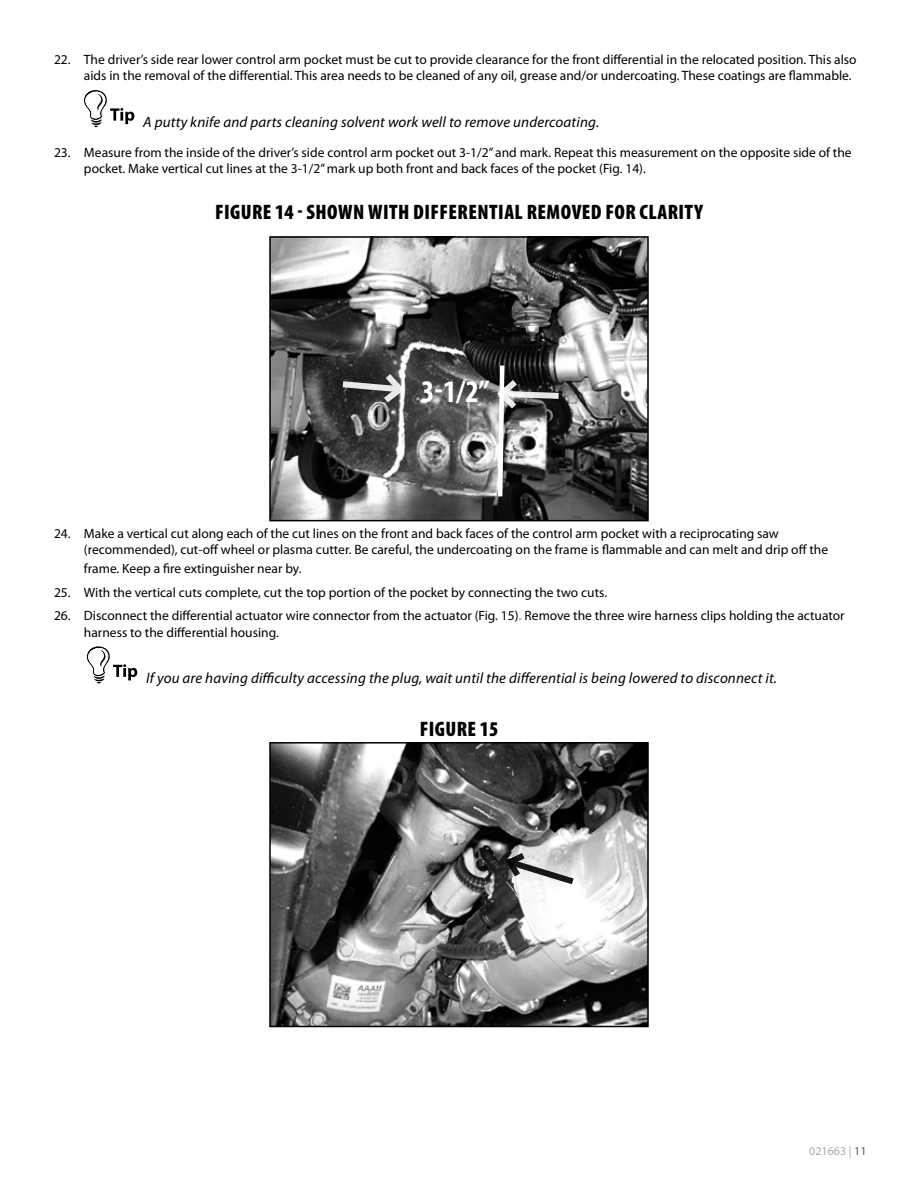
<style>
.page{position:relative;width:918px;height:1188px;background:#fff}
.page>*{position:absolute;margin:0;border:0;box-sizing:border-box;transform-origin:0 0}
.t1{font:700 condensed 31.5px "Myriad Pro";color:#fff}
.t2{font:900 condensed 21px "Myriad Pro";letter-spacing:.02em;color:#000}
.t3{font:italic 15px "Myriad Pro";letter-spacing:.01em;color:#000}
.t4{font:13.5px/16.2px "Myriad Pro";color:#000}
.t5{font:12px "Myriad Pro";color:#a7a9ac}
.s1{font-weight:600;color:#939598}
.s2{color:#58595b}
</style>
<div class="page">
<svg style="left:84px;top:90px;width:50px;height:38px"></svg>
<img style="left:272px;top:239px;width:374px;height:279px">
<div style="left:269px;top:236px;width:380px;height:285px;border:2px solid #000"></div>
<svg style="left:341px;top:375px;width:65px;height:27px;background:#707070"></svg>
<svg style="left:495px;top:361px;width:66px;height:140px;background:#676767"></svg>
<svg style="left:87px;top:646px;width:50px;height:38px"></svg>
<img style="left:272px;top:745px;width:374px;height:279px">
<div style="left:269px;top:742px;width:380px;height:285px;border:2px solid #000"></div>
<svg style="left:504px;top:851px;width:71px;height:35px"></svg>
<p class="t4" style="left:84px;top:51px;width:774px;text-indent:-30px">22. The driver’s side rear lower control arm pocket must be cut to provide clearance for the front differential in the relocated position. This also aids in the removal of the differential. This area needs to be cleaned of any oil, grease and/or undercoating. These coatings are flammable.</p>
<p class="t3" style="left:143px;top:113px;width:457px">A putty knife and parts cleaning solvent work well to remove undercoating.</p>
<p class="t4" style="left:84px;top:144px;width:769px;text-indent:-30px">23. Measure from the inside of the driver’s side control arm pocket out 3-1/2” and mark. Repeat this measurement on the opposite side of the pocket. Make vertical cut lines at the 3-1/2” mark up both front and back faces of the pocket (Fig. 14).</p>
<h2 class="t2" style="left:215px;top:200px;width:489px">FIGURE 14 - SHOWN WITH DIFFERENTIAL REMOVED FOR CLARITY</h2>
<h1 class="t1" style="left:421px;top:372px;width:70px">3-1/2”</h1>
<p class="t4" style="left:84px;top:525px;width:746px;text-indent:-30px">24. Make a vertical cut along each of the cut lines on the front and back faces of the control arm pocket with a reciprocating saw (recommended), cut-off wheel or plasma cutter. Be careful, the undercoating on the frame is flammable and can melt and drip off the</p>
<p class="t4" style="left:84px;top:560px;width:219px">frame. Keep a fire extinguisher near by.</p>
<p class="t4" style="left:54px;top:585px;width:555px">25. With the vertical cuts complete, cut the top portion of the pocket by connecting the two cuts.</p>
<p class="t4" style="left:84px;top:608px;width:762px;text-indent:-30px">26. Disconnect the differential actuator wire connector from the actuator (Fig. 15)<span class="s1">.</span> Remove the three wire harness clips holding the actuator harness to the differential housing.</p>
<p class="t3" style="left:146px;top:669px;width:633px">If you are having difficulty accessing the plug, wait until the differential is being lowered to disconnect it.</p>
<h2 class="t2" style="left:420px;top:717px;width:80px">FIGURE 15</h2>
<p class="t5" style="left:809px;top:1143px;width:59px">021663 | <span class="s2">11</span></p>
</div>
